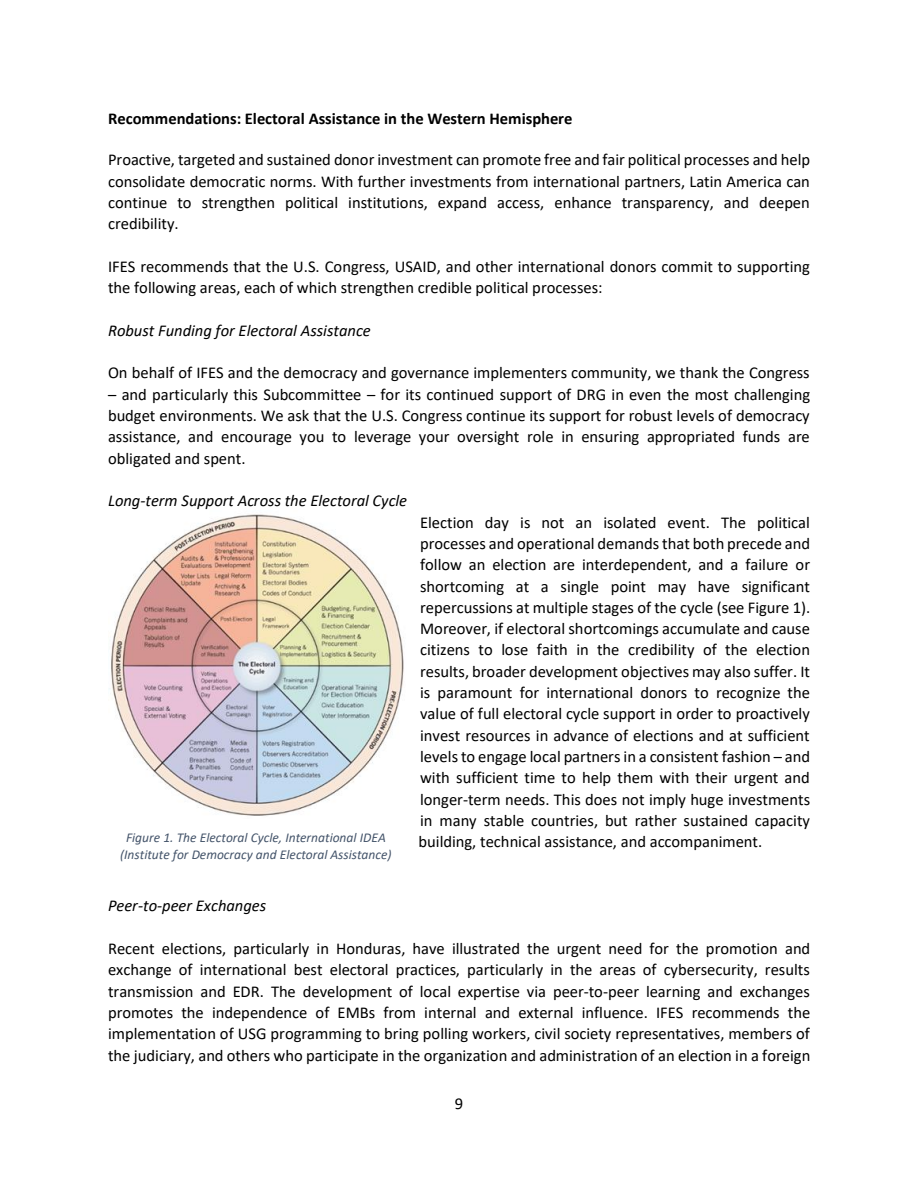
<style>
.page{position:relative;width:918px;height:1188px;background:#fff}
.page>*{position:absolute;margin:0;border:0;box-sizing:border-box;transform-origin:0 0}
.t1{font:16.5px/21.3px "Calibri";color:#000;text-align:justify}
.t2{font:italic 16.5px "Calibri";color:#000}
.t3{font:700 16.5px "Calibri";color:#000}
.t4{font:italic 13.5px/16.5px "Calibri";color:#44546a;text-align:center}
</style>
<div class="page">
<img style="left:109px;top:514px;width:295px;height:302px">
<p class="t3" style="left:108px;top:111px;width:466px">Recommendations: Electoral Assistance in the Western Hemisphere</p>
<p class="t1" style="left:108px;top:150px;width:704px">Proactive, targeted and sustained donor investment can promote free and fair political processes and help consolidate democratic norms. With further investments from international partners, Latin America can continue to strengthen political institutions, expand access, enhance transparency, and deepen credibility.</p>
<p class="t1" style="left:108px;top:257px;width:703px">IFES recommends that the U.S. Congress, USAID, and other international donors commit to supporting the following areas, each of which strengthen credible political processes:</p>
<p class="t2" style="left:108px;top:323px;width:264px">Robust Funding for Electoral Assistance</p>
<p class="t1" style="left:108px;top:364px;width:703px">On behalf of IFES and the democracy and governance implementers community, we thank the Congress</p>
<p class="t1" style="left:108px;top:385px;width:704px">– and particularly this Subcommittee – for its continued support of DRG in even the most challenging budget environments. We ask that the U.S. Congress continue its support for robust levels of democracy assistance, and encourage you to leverage your oversight role in ensuring appropriated funds are obligated and spent.</p>
<p class="t2" style="left:108px;top:494px;width:301px">Long-term Support Across the Electoral Cycle</p>
<p class="t1" style="left:419px;top:513px;width:393px">Election day is not an isolated event. The political processes and operational demands that both precede and follow an election are interdependent, and a failure or shortcoming at a single point may have significant repercussions at multiple stages of the cycle (see Figure 1).<br>Moreover, if electoral shortcomings accumulate and cause citizens to lose faith in the credibility of the election results, broader development objectives may also suffer. It is paramount for international donors to recognize the value of full electoral cycle support in order to proactively invest resources in advance of elections and at sufficient levels to engage local partners in a consistent fashion – and with sufficient time to help them with their urgent and longer-term needs. This does not imply huge investments in many stable countries, but rather sustained capacity building, technical assistance, and accompaniment.</p>
<p class="t4" style="left:120px;top:831px;width:273px">Figure 1. The Electoral Cycle, International IDEA (Institute for Democracy and Electoral Assistance)</p>
<p class="t2" style="left:108px;top:899px;width:160px">Peer-to-peer Exchanges</p>
<p class="t1" style="left:108px;top:939px;width:704px">Recent elections, particularly in Honduras, have illustrated the urgent need for the promotion and exchange of international best electoral practices, particularly in the areas of cybersecurity, results transmission and EDR. The development of local expertise via peer-to-peer learning and exchanges promotes the independence of EMBs from internal and external influence. IFES recommends the implementation of USG programming to bring polling workers, civil society representatives, members of the judiciary, and others who participate in the organization and administration of an election in a foreign</p>
<p class="t1" style="left:455px;top:1095px;width:10px">9</p>
</div>
